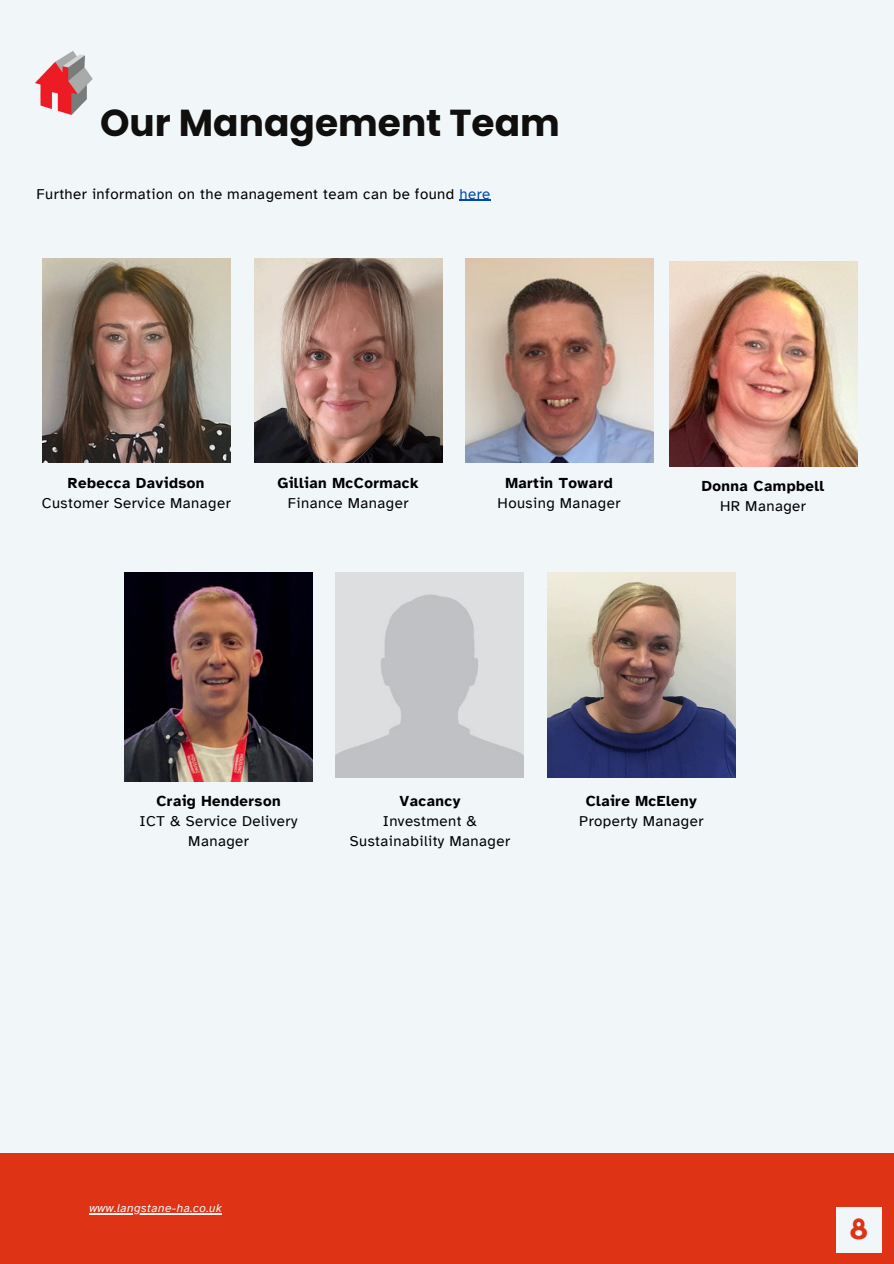
<style>
.page{position:relative;width:894px;height:1264px;background:#fff}
.page>*{position:absolute;margin:0;border:0;box-sizing:border-box;transform-origin:0 0}
.t1{font:700 37.5px "Poppins";color:#100f0d}
.t2{font:700 30px "Atkinson Hyperlegible";color:#de3314}
.t3{font:15px/20.2px "Atkinson Hyperlegible";letter-spacing:.03em;color:#000;text-align:center}
.t4{font:700 15px "Atkinson Hyperlegible";letter-spacing:.03em;color:#000}
.t5{font:italic 12px "Atkinson Hyperlegible";letter-spacing:.03em;color:#f1f6f9}
.s1{color:#004aad}
</style>
<div class="page">
<div style="left:0;top:0;width:893px;height:1263px;background:#f1f6f9"></div>
<div style="left:0;top:1153px;width:893px;height:110px;background:#de3314"></div>
<div style="left:835px;top:1206px;width:45px;height:45px;background:#f1f6f9"></div>
<img style="left:35px;top:51px;width:58px;height:64px">
<hr style="left:89px;top:1213px;width:133px;height:1px;background:#f1f6f9">
<hr style="left:459px;top:200px;width:31px;height:1px;background:#004aad">
<img style="left:465px;top:258px;width:188px;height:205px">
<img style="left:42px;top:258px;width:188px;height:205px">
<img style="left:669px;top:261px;width:187px;height:205px">
<img style="left:254px;top:258px;width:188px;height:205px">
<img style="left:547px;top:573px;width:188px;height:204px">
<img style="left:124px;top:573px;width:188px;height:208px">
<img style="left:336px;top:573px;width:188px;height:204px">
<p class="t1" style="left:100px;top:97px;width:461px">Our Management Team</p>
<p class="t3" style="left:37px;top:183px;width:455px">Further information on the management team can be found <span class="s1">here</span></p>
<p class="t4" style="left:68px;top:473px;width:138px">Rebecca Davidson</p>
<p class="t3" style="left:42px;top:493px;width:190px">Customer Service Manager</p>
<h2 class="t4" style="left:277px;top:473px;width:143px">Gillian McCormack</h2>
<p class="t3" style="left:288px;top:493px;width:122px">Finance Manager</p>
<h2 class="t4" style="left:505px;top:473px;width:109px">Martin Toward</h2>
<p class="t3" style="left:497px;top:493px;width:124px">Housing Manager</p>
<h2 class="t4" style="left:701px;top:476px;width:124px">Donna Campbell</h2>
<p class="t3" style="left:720px;top:496px;width:87px">HR Manager</p>
<p class="t4" style="left:156px;top:791px;width:126px">Craig Henderson</p>
<h2 class="t3" style="left:140px;top:810px;width:159px">ICT &amp; Service Delivery<br>Manager</h2>
<h2 class="t4" style="left:399px;top:791px;width:63px">Vacancy</h2>
<p class="t3" style="left:349px;top:810px;width:162px">Investment &amp;<br>Sustainability Manager</p>
<p class="t4" style="left:585px;top:791px;width:113px">Claire McEleny</p>
<p class="t3" style="left:579px;top:810px;width:126px">Property Manager</p>
<h1 class="t5" style="left:89px;top:1200px;width:134px">www.langstane-ha.co.uk</h1>
<p class="t2" style="left:849px;top:1210px;width:20px">8</p>
</div>
